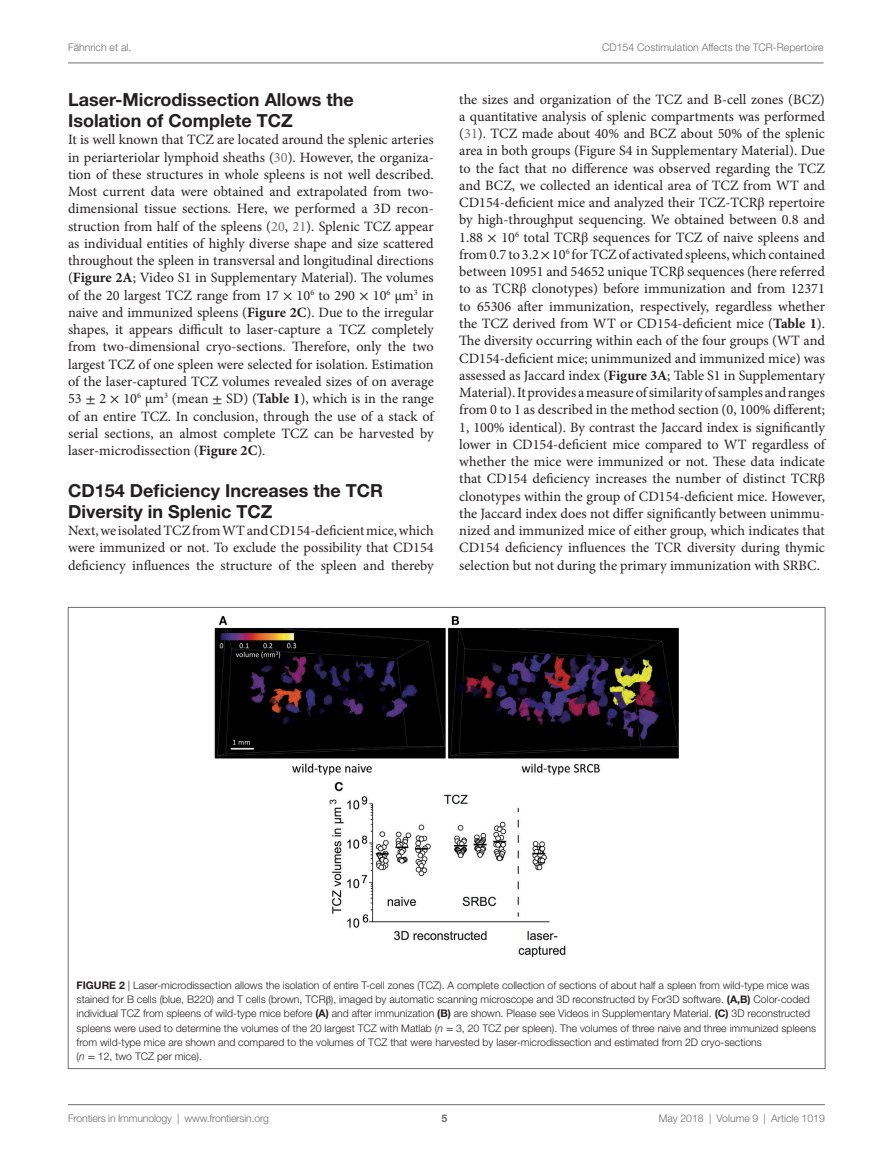
<style>
.page{position:relative;width:893px;height:1170px;background:#fff}
.page>*{position:absolute;margin:0;border:0;box-sizing:border-box;transform-origin:0 0}
.t1{font:700 18px/21px "Helvetica Neue LT Std";color:#231f20}
.t2{font:14.25px/17.2px "Minion Pro";color:#231f20;text-align:justify}
.t3{font:300 10.5px/14.2px "Helvetica Neue LT Std";color:#231f20}
.t4{font:300 10.5px "Helvetica Neue LT Std";color:#6c6d70}
.t5{font:700 10.5px "Helvetica Neue LT Std";color:#6c6d70}
.s1{color:#6c6d70}
.s2{font-weight:700}
.s3{font-family:"STIX General"}
.s4{font-family:"STIX General";font-weight:400}
.s5{font-style:italic}
</style>
<div class="page">
<img style="left:214px;top:616px;width:465px;height:342px">
<hr style="left:68px;top:1104px;width:757px;height:1px;background:#6c6d70">
<hr style="left:68px;top:63px;width:755px;height:1px;background:#6c6d70">
<p class="t4" style="left:68px;top:41px;width:65px">Fähnrich et al.</p>
<p class="t4" style="left:602px;top:41px;width:223px">CD154 Costimulation Affects the TCR-Repertoire</p>
<p class="t1" style="left:68px;top:89px;width:287px">Laser-Microdissection Allows the<br>Isolation of Complete TCZ</p>
<p class="t2" style="left:68px;top:131px;width:367px">It is well known that TCZ are located around the splenic arteries in periarteriolar lymphoid sheaths (<span class="s1">30</span>). However, the organiza&shy;tion of these structures in whole spleens is not well described.<br>Most current data were obtained and extrapolated from two&shy;dimensional tissue sections. Here, we performed a 3D recon&shy;struction from half of the spleens (<span class="s1">20</span>, <span class="s1">21</span>). Splenic TCZ appear as individual entities of highly diverse shape and size scattered throughout the spleen in transversal and longitudinal directions (<span class="s2">Figure 2A</span>; Video S1 in Supplementary Material). The volumes of the 20 largest TCZ range from 17 <span class="s3">×</span> 10<sup>6</sup> to 290 <span class="s3">×</span> 10<sup>6</sup> µm<sup>3</sup> in naive and immunized spleens (<span class="s2">Figure 2C</span>). Due to the irregular shapes, it appears difficult to laser-capture a TCZ completely from two-dimensional cryo-sections. Therefore, only the two largest TCZ of one spleen were selected for isolation. Estimation of the laser-captured TCZ volumes revealed sizes of on average 53 <span class="s3">±</span> 2 <span class="s3">×</span> 10<sup>6</sup> µm<sup>3</sup> (mean <span class="s3">±</span> SD) (<span class="s2">Table 1</span>), which is in the range of an entire TCZ. In conclusion, through the use of a stack of serial sections, an almost complete TCZ can be harvested by laser-microdissection (<span class="s2">Figure 2C</span>).</p>
<p class="t1" style="left:68px;top:479px;width:303px">CD154 Deficiency Increases the TCR<br>Diversity in Splenic TCZ</p>
<p class="t2" style="left:68px;top:522px;width:367px">Next, we isolated TCZ from WT and CD154-deficient mice, which were immunized or not. To exclude the possibility that CD154 deficiency influences the structure of the spleen and thereby</p>
<p class="t2" style="left:459px;top:90px;width:367px">the sizes and organization of the TCZ and B-cell zones (BCZ) a quantitative analysis of splenic compartments was performed (<span class="s1">31</span>). TCZ made about 40% and BCZ about 50% of the splenic area in both groups (Figure S4 in Supplementary Material). Due to the fact that no difference was observed regarding the TCZ and BCZ, we collected an identical area of TCZ from WT and CD154-deficient mice and analyzed their TCZ-TCR<span class="s3">β</span> repertoire by high-throughput sequencing. We obtained between 0.8 and 1.88 <span class="s3">×</span> 10<sup>6</sup> total TCR<span class="s3">β</span> sequences for TCZ of naive spleens and from 0.7 to 3.2 <span class="s3">×</span> 10<sup>6</sup> for TCZ of activated spleens, which contained between 10951 and 54652 unique TCR<span class="s3">β</span> sequences (here referred to as TCR<span class="s3">β</span> clonotypes) before immunization and from 12371 to 65306 after immunization, respectively, regardless whether the TCZ derived from WT or CD154-deficient mice (<span class="s2">Table 1</span>).<br>The diversity occurring within each of the four groups (WT and CD154-deficient mice; unimmunized and immunized mice) was assessed as Jaccard index (<span class="s2">Figure 3A</span>; Table S1 in Supplementary Material). It provides a measure of similarity of samples and ranges from 0 to 1 as described in the method section (0, 100% different; 1, 100% identical). By contrast the Jaccard index is significantly lower in CD154-deficient mice compared to WT regardless of whether the mice were immunized or not. These data indicate that CD154 deficiency increases the number of distinct TCR<span class="s3">β </span>clonotypes within the group of CD154-deficient mice. However, the Jaccard index does not differ significantly between unimmu&shy;nized and immunized mice of either group, which indicates that CD154 deficiency influences the TCR diversity during thymic selection but not during the primary immunization with SRBC.</p>
<p class="t3" style="left:77px;top:977px;width:741px"><span class="s2">Figure 2</span> | Laser-microdissection allows the isolation of entire T-cell zones (TCZ). A complete collection of sections of about half a spleen from wild-type mice was stained for B cells (blue, B220) and T cells (brown, TCR<span class="s4">β</span>), imaged by automatic scanning microscope and 3D reconstructed by For3D software. <span class="s2">(A,B)</span> Color-coded individual TCZ from spleens of wild-type mice before <span class="s2">(A)</span> and after immunization <span class="s2">(B)</span> are shown. Please see Videos in Supplementary Material. <span class="s2">(C)</span> 3D reconstructed spleens were used to determine the volumes of the 20 largest TCZ with Matlab (<span class="s5">n</span> <span class="s4">=</span> 3, 20 TCZ per spleen). The volumes of three naive and three immunized spleens from wild-type mice are shown and compared to the volumes of TCZ that were harvested by laser-microdissection and estimated from 2D cryo-sections<br>(<span class="s5">n</span> <span class="s4">=</span> 12, two TCZ per mice).</p>
<p class="t4" style="left:68px;top:1111px;width:203px">Frontiers in Immunology | www.frontiersin.org</p>
<p class="t4" style="left:659px;top:1111px;width:168px">May 2018 | Volume 9 | Article 1019</p>
<p class="t5" style="left:441px;top:1111px;width:7px">5</p>
</div>
